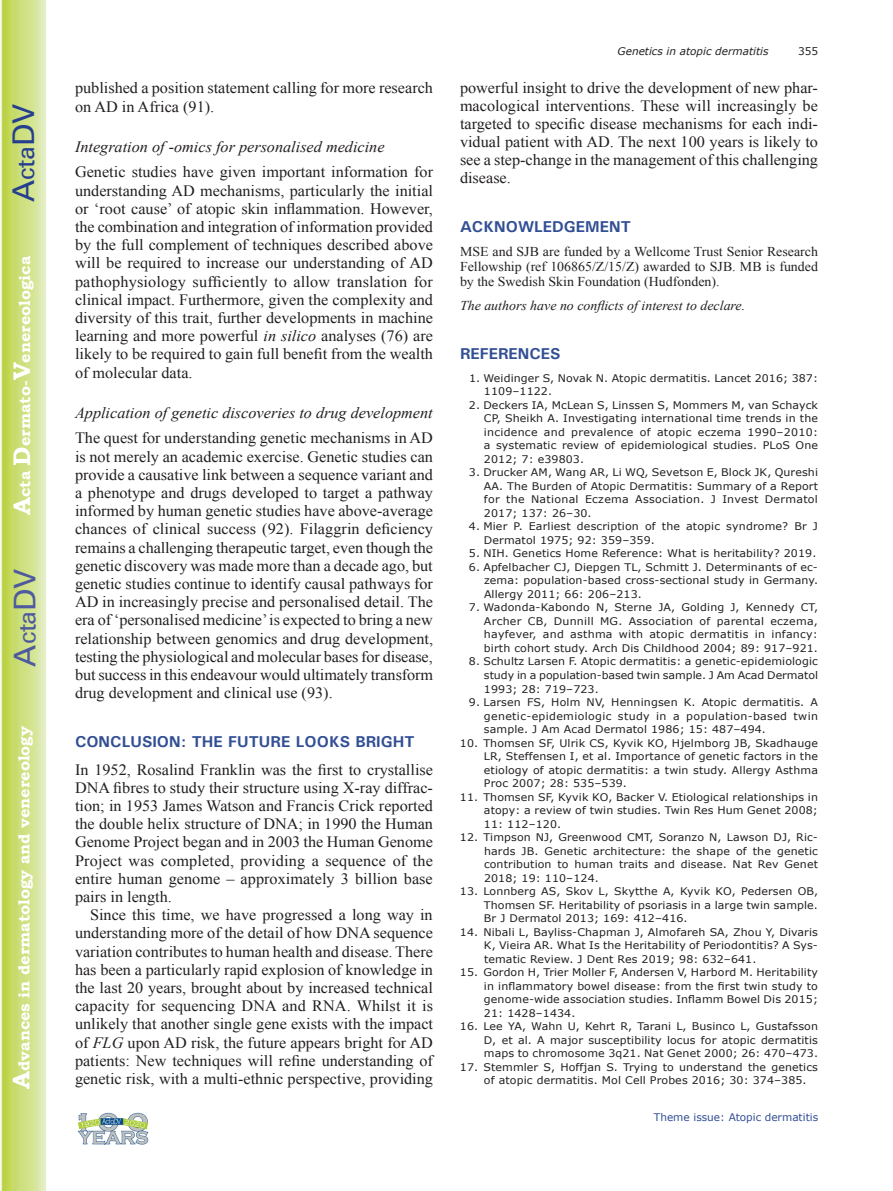
<style>
.page{position:relative;width:893px;height:1191px;background:#fff}
.page>*{position:absolute;margin:0;border:0;box-sizing:border-box;transform-origin:0 0}
.t1{font:30px "Univers";color:#4d5a9e}
.t2{font:30px "Univers";color:#253f8e}
.t3{font:15.75px/18.1px "Times New Roman";color:#231f20;text-align:justify}
.t4{font:italic 15.75px "Times New Roman";color:#231f20}
.t5{font:700 15.75px "Bookman Old Style";color:#fff}
.t6{font:700 15.75px "Univers";color:#324f95}
.t7{font:13.5px/15px "Times New Roman";color:#231f20;text-align:justify}
.t8{font:italic 13.5px "Times New Roman";color:#231f20}
.t9{font:10.5px/13.5px "Verdana";letter-spacing:.01em;color:#231f20;text-align:justify;scale:1.05 1}
.t10{font:10.5px "Verdana";color:#324f95}
.t11{font:italic 10.5px "Verdana";color:#231f20}
.t12{font:10.5px "Verdana";letter-spacing:.01em;color:#231f20}
.s1{font-size:24px}
.s2{font-style:italic}
</style>
<div class="page">
<svg style="left:1px;top:0;width:45px;height:1191px;background:#cfe084"></svg>
<img style="left:78px;top:1113px;width:70px;height:31px">
<h1 class="t2" style="left:6px;top:202px;width:100px;rotate:-90deg">A<span class="s1">cta</span>DV</h1>
<p class="t5" style="left:15px;top:515px;width:260px;rotate:-90deg"><span class="s1">A</span>cta <span class="s1">D</span>ermato-<span class="s1">V</span>enereologica</p>
<h1 class="t1" style="left:7px;top:666px;width:100px;rotate:-90deg">A<span class="s1">cta</span>DV</h1>
<p class="t5" style="left:15px;top:1088px;width:364px;rotate:-90deg"><span class="s1">A</span>dvances in dermatology and venereology</p>
<p class="t3" style="left:75px;top:79px;width:360px">published a position statement calling for more research on AD in Africa (91).</p>
<p class="t4" style="left:75px;top:136px;width:311px">Integration of -omics for personalised medicine</p>
<p class="t3" style="left:75px;top:163px;width:360px">Genetic studies have given important information for understanding AD mechanisms, particularly the initial or ‘root cause’ of atopic skin inflammation. However, the combination and integration of information provided by the full complement of techniques described above will be required to increase our understanding of AD pathophysiology sufficiently to allow translation for clinical impact. Furthermore, given the complexity and diversity of this trait, further developments in machine learning and more powerful <span class="s2">in silico</span> analyses (76) are likely to be required to gain full benefit from the wealth of molecular data.</p>
<p class="t4" style="left:75px;top:401px;width:359px">Application of genetic discoveries to drug development</p>
<p class="t3" style="left:75px;top:429px;width:360px">The quest for understanding genetic mechanisms in AD is not merely an academic exercise. Genetic studies can provide a causative link between a sequence variant and a phenotype and drugs developed to target a pathway informed by human genetic studies have above-average chances of clinical success (92). Filaggrin deficiency remains a challenging therapeutic target, even though the genetic discovery was made more than a decade ago, but genetic studies continue to identify causal pathways for AD in increasingly precise and personalised detail. The era of ‘personalised medicine’ is expected to bring a new relationship between genomics and drug development, testing the physiological and molecular bases for disease, but success in this endeavour would ultimately transform drug development and clinical use (93).</p>
<p class="t6" style="left:75px;top:732px;width:341px">CONCLUSION: THE FUTURE LOOKS BRIGHT</p>
<p class="t3" style="left:75px;top:760px;width:360px">In 1952, Rosalind Franklin was the first to crystallise DNA fibres to study their structure using X-ray diffrac&shy;tion; in 1953 James Watson and Francis Crick reported the double helix structure of DNA; in 1990 the Human Genome Project began and in 2003 the Human Genome Project was completed, providing a sequence of the entire human genome – approximately 3 billion base pairs in length.</p>
<p class="t3" style="left:75px;top:905px;width:360px;text-indent:15px">Since this time, we have progressed a long way in understanding more of the detail of how DNA sequence variation contributes to human health and disease. There has been a particularly rapid explosion of knowledge in the last 20 years, brought about by increased technical capacity for sequencing DNA and RNA. Whilst it is unlikely that another single gene exists with the impact of <span class="s2">FLG</span> upon AD risk, the future appears bright for AD patients: New techniques will refine understanding of genetic risk, with a multi-ethnic perspective, providing</p>
<p class="t11" style="left:618px;top:44px;width:152px">Genetics in atopic dermatitis</p>
<p class="t12" style="left:798px;top:44px;width:22px">355</p>
<p class="t3" style="left:460px;top:79px;width:360px">powerful insight to drive the development of new phar&shy;macological interventions. These will increasingly be targeted to specific disease mechanisms for each indi&shy;vidual patient with AD. The next 100 years is likely to see a step-change in the management of this challenging disease.</p>
<p class="t6" style="left:460px;top:217px;width:172px">ACKNOWLEDGEMENT</p>
<p class="t7" style="left:460px;top:244px;width:359px">MSE and SJB are funded by a Wellcome Trust Senior Research Fellowship (ref 106865/Z/15/Z) awarded to SJB. MB is funded by the Swedish Skin Foundation (Hudfonden).</p>
<p class="t8" style="left:460px;top:297px;width:287px">The authors have no conflicts of interest to declare.</p>
<p class="t6" style="left:460px;top:344px;width:102px">REFERENCES</p>
<p class="t9" style="left:484px;top:371px;width:320px;text-indent:-15px">1. Weidinger S, Novak N. Atopic dermatitis. Lancet 2016; 387:<br>1109–1122.</p>
<p class="t9" style="left:484px;top:398px;width:320px;text-indent:-15px">2. Deckers IA, McLean S, Linssen S, Mommers M, van Schayck CP, Sheikh A. Investigating international time trends in the incidence and prevalence of atopic eczema 1990–2010: a systematic review of epidemiological studies. PLoS One 2012; 7: e39803.</p>
<p class="t9" style="left:484px;top:466px;width:320px;text-indent:-15px">3. Drucker AM, Wang AR, Li WQ, Sevetson E, Block JK, Qureshi AA. The Burden of Atopic Dermatitis: Summary of a Report for the National Eczema Association. J Invest Dermatol 2017; 137: 26–30.</p>
<p class="t9" style="left:484px;top:520px;width:320px;text-indent:-15px">4. Mier P. Earliest description of the atopic syndrome? Br J<br>Dermatol 1975; 92: 359–359.</p>
<p class="t9" style="left:469px;top:547px;width:332px">5. NIH. Genetics Home Reference: What is heritability? 2019.</p>
<p class="t9" style="left:484px;top:560px;width:320px;text-indent:-15px">6. Apfelbacher CJ, Diepgen TL, Schmitt J. Determinants of ec&shy;zema: population-based cross-sectional study in Germany.<br>Allergy 2011; 66: 206–213.</p>
<p class="t9" style="left:484px;top:601px;width:320px;text-indent:-15px">7. Wadonda-Kabondo N, Sterne JA, Golding J, Kennedy CT, Archer CB, Dunnill MG. Association of parental eczema, hayfever, and asthma with atopic dermatitis in infancy: birth cohort study. Arch Dis Childhood 2004; 89: 917–921.</p>
<p class="t9" style="left:484px;top:655px;width:320px;text-indent:-15px">8. Schultz Larsen F. Atopic dermatitis: a genetic-epidemiologic study in a population-based twin sample. J Am Acad Dermatol 1993; 28: 719–723.</p>
<p class="t9" style="left:484px;top:695px;width:320px;text-indent:-15px">9. Larsen FS, Holm NV, Henningsen K. Atopic dermatitis. A genetic-epidemiologic study in a population-based twin sample. J Am Acad Dermatol 1986; 15: 487–494.</p>
<p class="t9" style="left:484px;top:736px;width:320px;text-indent:-24px">10. Thomsen SF, Ulrik CS, Kyvik KO, Hjelmborg JB, Skadhauge LR, Steffensen I, et al. Importance of genetic factors in the etiology of atopic dermatitis: a twin study. Allergy Asthma Proc 2007; 28: 535–539.</p>
<p class="t9" style="left:484px;top:790px;width:320px;text-indent:-24px">11. Thomsen SF, Kyvik KO, Backer V. Etiological relationships in atopy: a review of twin studies. Twin Res Hum Genet 2008; 11: 112–120.</p>
<p class="t9" style="left:484px;top:830px;width:320px;text-indent:-24px">12. Timpson NJ, Greenwood CMT, Soranzo N, Lawson DJ, Ric&shy;hards JB. Genetic architecture: the shape of the genetic contribution to human traits and disease. Nat Rev Genet 2018; 19: 110–124.</p>
<p class="t9" style="left:484px;top:884px;width:320px;text-indent:-24px">13. Lonnberg AS, Skov L, Skytthe A, Kyvik KO, Pedersen OB, Thomsen SF. Heritability of psoriasis in a large twin sample.<br>Br J Dermatol 2013; 169: 412–416.</p>
<p class="t9" style="left:484px;top:925px;width:320px;text-indent:-24px">14. Nibali L, Bayliss-Chapman J, Almofareh SA, Zhou Y, Divaris K, Vieira AR. What Is the Heritability of Periodontitis? A Sys&shy;tematic Review. J Dent Res 2019; 98: 632–641.</p>
<p class="t9" style="left:484px;top:965px;width:320px;text-indent:-24px">15. Gordon H, Trier Moller F, Andersen V, Harbord M. Heritability in inflammatory bowel disease: from the first twin study to genome-wide association studies. Inflamm Bowel Dis 2015; 21: 1428–1434.</p>
<p class="t9" style="left:484px;top:1019px;width:320px;text-indent:-24px">16. Lee YA, Wahn U, Kehrt R, Tarani L, Businco L, Gustafsson D, et al. A major susceptibility locus for atopic dermatitis maps to chromosome 3q21. Nat Genet 2000; 26: 470–473.</p>
<p class="t9" style="left:484px;top:1060px;width:320px;text-indent:-24px">17. Stemmler S, Hoffjan S. Trying to understand the genetics of atopic dermatitis. Mol Cell Probes 2016; 30: 374–385.</p>
<p class="t10" style="left:654px;top:1110px;width:166px">Theme issue: Atopic dermatitis</p>
</div>
